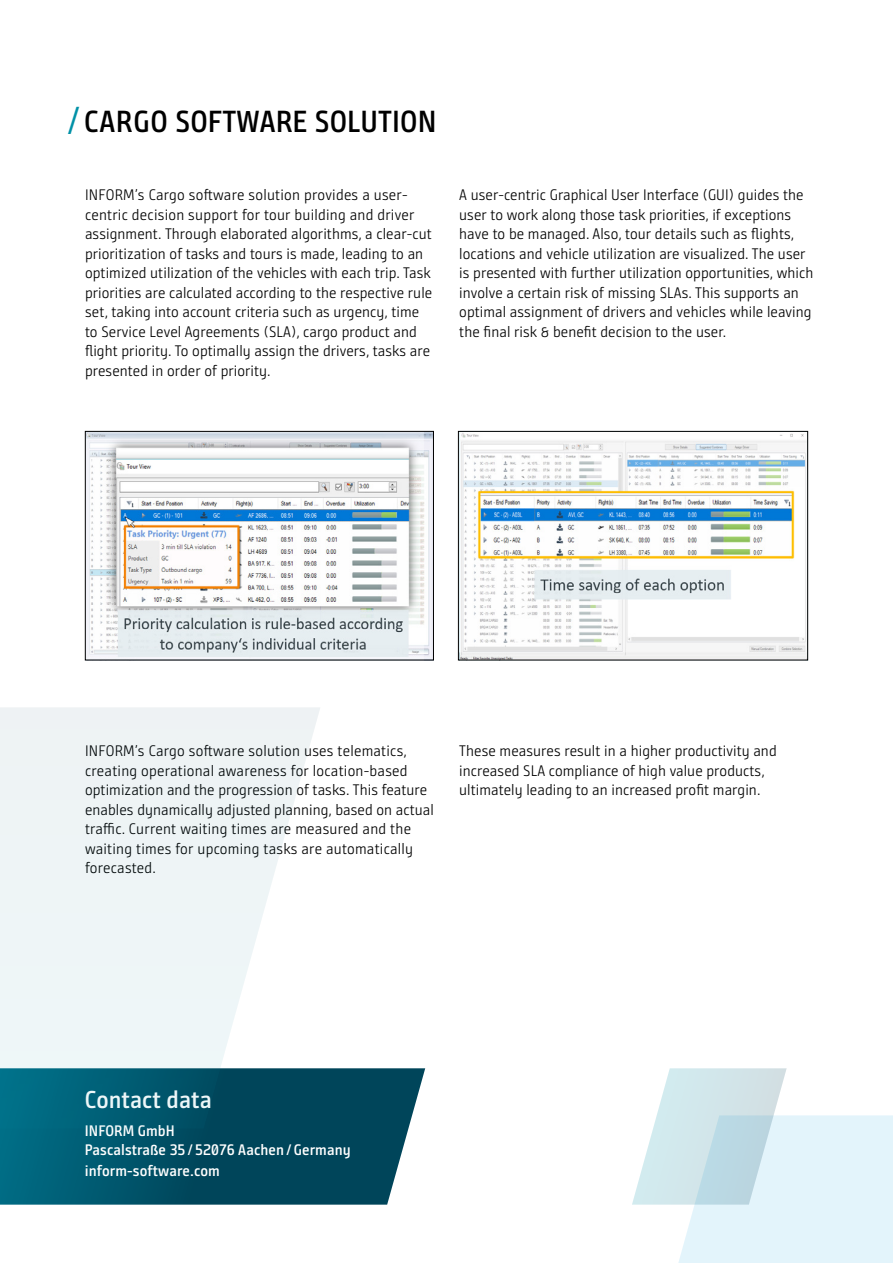
<style>
.page{position:relative;width:893px;height:1263px;background:#fff}
.page>*{position:absolute;margin:0;border:0;box-sizing:border-box;transform-origin:0 0}
.t1{font:700 30.45px "Bunday Sans Pro SG Se";letter-spacing:.005em;color:#000}
.t2{font:700 24.45px "Bunday Sans Pro SG Se";color:#fff}
.t3{font:15.3px/19.5px "Bunday Sans Pro SG Se Ligh";letter-spacing:.005em;color:#000}
.t4{font:700 15.3px/19.5px "Bunday Sans Pro SG Se";letter-spacing:.005em;color:#fff}
.s1{font-family:"Bunday Sans Pro SG";font-weight:400;font-size:39px;color:#0091a7}
</style>
<div class="page">
<svg style="left:0;top:1068px;width:425px;height:137px;background:#115a6e"></svg>
<svg style="left:0;top:707px;width:320px;height:421px;background:#cedfe3"></svg>
<svg style="left:632px;top:1068px;width:261px;height:195px"></svg>
<img style="left:87px;top:433px;width:345px;height:225px">
<div style="left:85px;top:431px;width:349px;height:229px;border:1px solid #000"></div>
<img style="left:460px;top:433px;width:346px;height:225px">
<div style="left:458px;top:431px;width:350px;height:229px;border:1px solid #000"></div>
<h1 class="t1" style="left:67px;top:102px;width:371px"><span class="s1">/</span>CARGO SOFTWARE SOLUTION</h1>
<p class="t3" style="left:85px;top:185px;width:349px">INFORM’s Cargo software solution provides a user&shy;centric decision support for tour building and driver assignment. Through elaborated algorithms, a clear-cut prioritization of tasks and tours is made, leading to an optimized utilization of the vehicles with each trip. Task priorities are calculated according to the respective rule set, taking into account criteria such as urgency, time to Service Level Agreements (SLA), cargo product and flight priority. To optimally assign the drivers, tasks are presented in order of priority.</p>
<p class="t3" style="left:459px;top:185px;width:356px">A user-centric Graphical User Interface (GUI) guides the user to work along those task priorities, if exceptions have to be managed. Also, tour details such as flights, locations and vehicle utilization are visualized. The user is presented with further utilization opportunities, which involve a certain risk of missing SLAs. This supports an optimal assignment of drivers and vehicles while leaving the final risk &amp; benefit decision to the user.</p>
<p class="t3" style="left:85px;top:741px;width:350px">INFORM’s Cargo software solution uses telematics, creating operational awareness for location-based optimization and the progression of tasks. This feature enables dynamically adjusted planning, based on actual traffic. Current waiting times are measured and the waiting times for upcoming tasks are automatically forecasted.</p>
<p class="t3" style="left:459px;top:741px;width:319px">These measures result in a higher productivity and increased SLA compliance of high value products, ultimately leading to an increased profit margin.</p>
<h2 class="t2" style="left:85px;top:1083px;width:129px">Contact data</h2>
<p class="t4" style="left:85px;top:1120px;width:267px">INFORM GmbH<br>Pascalstraße 35 / 52076 Aachen / Germany</p>
<p class="t4" style="left:85px;top:1161px;width:137px">inform-software.com</p>
</div>
